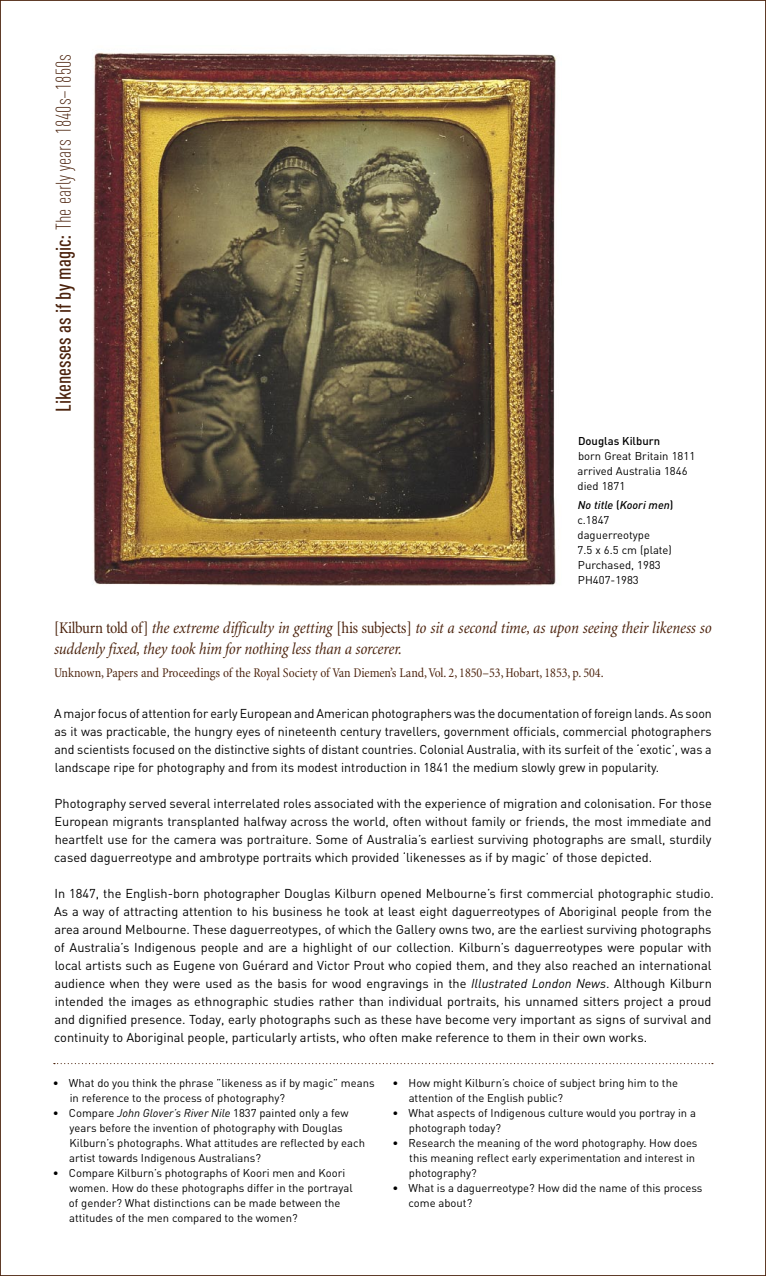
<style>
.page{position:relative;width:766px;height:1276px;background:#fff}
.page>*{position:absolute;margin:0;border:0;box-sizing:border-box;transform-origin:0 0}
.head01{font:300 21px "DIN Cond";color:#4b220c}
.Quote_A_tab{font:italic condensed 16.5px/21px "Minion";letter-spacing:-.005em;color:#4b220c}
.Quote_A_tab-2{font:condensed 13.5px "Minion";color:#4b220c}
.t1{font:12.75px/18px "DIN";color:#000;text-align:justify}
.t2{font:11.25px/15px "DIN";color:#000}
.caption_title{font:italic 500 11.25px/15px "DIN";color:#000}
.caption_artist{font:500 11.25px "DIN";color:#000}
.s1{font-weight:500}
.s2{font-style:normal}
.s3{font-weight:400;font-style:normal}
.s4{font-style:italic}
</style>
<div class="page">
<img style="left:93px;top:52px;width:464px;height:534px">
<svg style="left:54px;top:1063px;width:658px;height:1px"></svg>
<svg style="left:765px;top:0;width:1px;height:1276px"></svg>
<p class="head01" style="left:51px;top:412px;width:359px;rotate:-90deg"><span class="s1">Likenesses as if by magic:</span> The early years 1840s–1850s</p>
<p class="caption_artist" style="left:578px;top:433px;width:83px">Douglas Kilburn</p>
<p class="t2" style="left:577px;top:448px;width:119px">born Great Britain 1811 arrived Australia 1846 died 1871</p>
<p class="caption_title" style="left:577px;top:497px;width:98px">No title <span class="s2">(</span>Koori men<span class="s2">) </span><span class="s3">c.1847</span></p>
<p class="t2" style="left:577px;top:527px;width:74px">daguerreotype</p>
<p class="t2" style="left:577px;top:542px;width:96px">7.5 x 6.5 cm (plate)</p>
<p class="t2" style="left:577px;top:557px;width:84px">Purchased, 1983</p>
<p class="t2" style="left:577px;top:572px;width:62px">PH407-1983</p>
<p class="Quote_A_tab" style="left:54px;top:618px;width:659px"><span class="s2">[Kilburn told of]</span> the extreme difficulty in getting <span class="s2">[his subjects]</span> to sit a second time, as upon seeing their likeness so suddenly fixed, they took him for nothing less than a sorcerer.</p>
<p class="Quote_A_tab-2" style="left:54px;top:665px;width:551px">Unknown, Papers and Proceedings of the Royal Society of Van Diemen’s Land, Vol. 2, 1850–53, Hobart, 1853, p. 504.</p>
<p class="t1" style="left:54px;top:704px;width:659px">A major focus of attention for early European and American photographers was the documentation of foreign lands. As soon as it was practicable, the hungry eyes of nineteenth century travellers, government officials, commercial photographers and scientists focused on the distinctive sights of distant countries. Colonial Australia, with its surfeit of the ‘exotic’, was a landscape ripe for photography and from its modest introduction in 1841 the medium slowly grew in popularity.</p>
<p class="t1" style="left:54px;top:794px;width:658px">Photography served several interrelated roles associated with the experience of migration and colonisation. For those European migrants transplanted halfway across the world, often without family or friends, the most immediate and heartfelt use for the camera was portraiture. Some of Australia’s earliest surviving photographs are small, sturdily cased daguerreotype and ambrotype portraits which provided ‘likenesses as if by magic’ of those depicted.</p>
<p class="t1" style="left:54px;top:884px;width:661px;text-align:left">In 1847, the English-born photographer Douglas Kilburn opened Melbourne’s first commercial photographic studio.<br>As a way of attracting attention to his business he took at least eight daguerreotypes of Aboriginal people from the area around Melbourne. These daguerreotypes, of which the Gallery owns two, are the earliest surviving photographs of Australia’s Indigenous people and are a highlight of our collection. Kilburn’s daguerreotypes were popular with local artists such as Eugene von Guérard and Victor Prout who copied them, and they also reached an international audience when they were used as the basis for wood engravings in the <span class="s4">Illustrated London News</span>. Although Kilburn intended the images as ethnographic studies rather than individual portraits, his unnamed sitters project a proud and dignified presence. Today, early photographs such as these have become very important as signs of survival and continuity to Aboriginal people, particularly artists, who often make reference to them in their own works.</p>
<p class="t2" style="left:70px;top:1075px;width:306px;text-indent:-17px">• What do you think the phrase ”likeness as if by magic” means in reference to the process of photography?</p>
<p class="t2" style="left:69px;top:1105px;width:297px;text-indent:-16px">• Compare <span class="s4">John Glover’s River Nile</span> 1837 painted only a few years before the invention of photography with Douglas Kilburn’s photographs. What attitudes are reflected by each artist towards Indigenous Australians?</p>
<p class="t2" style="left:69px;top:1165px;width:285px;text-indent:-16px">• Compare Kilburn’s photographs of Koori men and Koori women. How do these photographs differ in the portrayal of gender? What distinctions can be made between the attitudes of the men compared to the women?</p>
<p class="t2" style="left:408px;top:1075px;width:271px;text-indent:-16px">• How might Kilburn’s choice of subject bring him to the attention of the English public?</p>
<p class="t2" style="left:409px;top:1105px;width:288px;text-indent:-16px">• What aspects of Indigenous culture would you portray in a photograph today?</p>
<p class="t2" style="left:409px;top:1135px;width:290px;text-indent:-16px">• Research the meaning of the word photography. How does this meaning reflect early experimentation and interest in photography?</p>
<p class="t2" style="left:408px;top:1180px;width:295px;text-indent:-16px">• What is a daguerreotype? How did the name of this process come about?</p>
</div>
